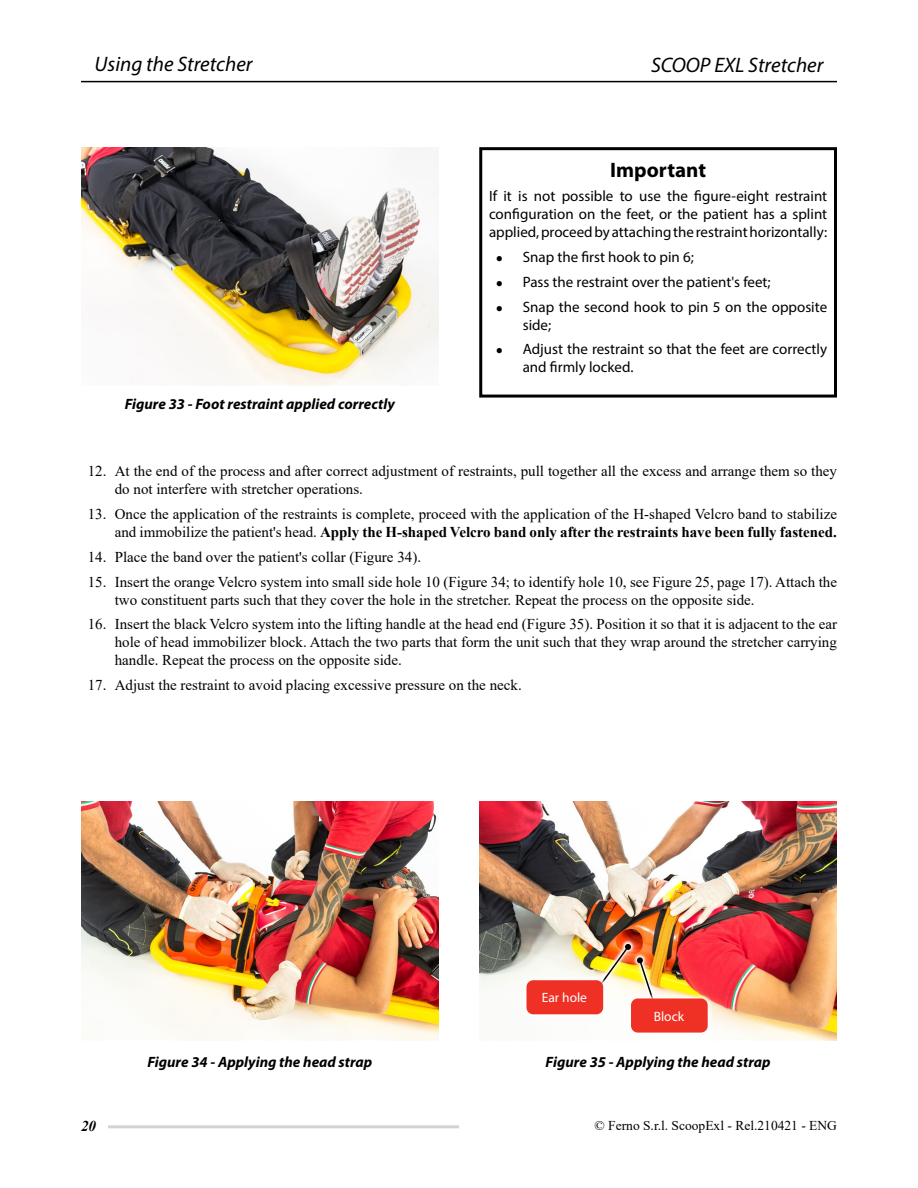
<style>
.page{position:relative;width:918px;height:1188px;background:#fff}
.page>*{position:absolute;margin:0;border:0;box-sizing:border-box;transform-origin:0 0}
.t1{font:italic 21px "Myriad Pro";color:#000}
.t2{font:700 21px "Myriad Pro";color:#000}
.t3{font:15px/18px "Times New Roman";color:#000}
.t4{font:15px/18px "Myriad Pro";color:#000}
.t5{font:italic 700 15px "Myriad Pro";color:#000}
.t6{font:italic 700 15px "Times New Roman";color:#000}
.t7{font:13.5px "Times New Roman";color:#000}
.t8{font:13.5px "Myriad Pro";color:#fff}
.s1{font-family:"Times New Roman";font-size:12px}
.s2{font-weight:700}
</style>
<div class="page">
<hr style="left:108px;top:1125px;width:351px;height:3px;background:#d1d3d4">
<hr style="left:81px;top:81px;width:756px;height:1px;background:#000">
<img style="left:81px;top:147px;width:358px;height:239px">
<div style="left:479px;top:147px;width:358px;height:251px;border:3px solid #000"></div>
<img style="left:81px;top:802px;width:358px;height:238px">
<img style="left:479px;top:802px;width:358px;height:238px">
<div style="left:522px;top:976px;width:86px;height:43px;background:#fff"></div>
<div style="left:526px;top:980px;width:77px;height:34px;background:#ee3124;border-radius:7px"></div>
<img style="left:576px;top:931px;width:121px;height:104px">
<div style="left:626px;top:994px;width:86px;height:43px;background:#fff;opacity:.75"></div>
<div style="left:631px;top:998px;width:77px;height:35px;background:#ee3124;border-radius:7px"></div>
<h1 class="t1" style="left:94px;top:51px;width:160px">Using the Stretcher</h1>
<h1 class="t1" style="left:651px;top:52px;width:174px">SCOOP EXL Stretcher</h1>
<p class="t5" style="left:125px;top:395px;width:272px">Figure 33 - Foot restraint applied correctly</p>
<h1 class="t2" style="left:610px;top:156px;width:97px">Important</h1>
<p class="t4" style="left:489px;top:187px;width:340px;text-align:justify">If it is not possible to use the figure-eight restraint configuration on the feet, or the patient has a splint applied, proceed by attaching the restraint horizontally:</p>
<p class="t4" style="left:496px;top:248px;width:200px"><span class="s1">●</span> Snap the first hook to pin 6;</p>
<p class="t4" style="left:496px;top:273px;width:276px"><span class="s1">●</span> Pass the restraint over the patient's feet;</p>
<p class="t4" style="left:523px;top:297px;width:306px;text-indent:-27px"><span class="s1">●</span> Snap the second hook to pin 5 on the opposite side;</p>
<p class="t4" style="left:523px;top:340px;width:306px;text-indent:-27px"><span class="s1">●</span> Adjust the restraint so that the feet are correctly and firmly locked.</p>
<p class="t3" style="left:115px;top:462px;width:724px;text-indent:-27px">12. At the end of the process and after correct adjustment of restraints, pull together all the excess and arrange them so they do not interfere with stretcher operations.</p>
<p class="t3" style="left:88px;top:505px;width:751px;text-align:right">13. Once the application of the restraints is complete, proceed with the application of the H-shaped Velcro band to stabilize and immobilize the patient's head. <span class="s2">Apply the H-shaped Velcro band only after the restraints have been fully fastened.</span></p>
<p class="t3" style="left:88px;top:547px;width:335px">14. Place the band over the patient's collar (Figure 34).</p>
<p class="t3" style="left:115px;top:572px;width:724px;text-indent:-27px">15. Insert the orange Velcro system into small side hole 10 (Figure 34; to identify hole 10, see Figure 25, page 17). Attach the two constituent parts such that they cover the hole in the stretcher. Repeat the process on the opposite side.</p>
<p class="t3" style="left:115px;top:615px;width:724px;text-align:justify;text-indent:-27px">16. Insert the black Velcro system into the lifting handle at the head end (Figure 35). Position it so that it is adjacent to the ear hole of head immobilizer block. Attach the two parts that form the unit such that they wrap around the stretcher carrying handle. Repeat the process on the opposite side.</p>
<p class="t3" style="left:88px;top:676px;width:436px">17. Adjust the restraint to avoid placing excessive pressure on the neck.</p>
<p class="t8" style="left:542px;top:989px;width:47px">Ear hole</p>
<p class="t8" style="left:654px;top:1008px;width:32px">Block</p>
<p class="t5" style="left:147px;top:1053px;width:226px">Figure 34 - Applying the head strap</p>
<p class="t5" style="left:546px;top:1053px;width:226px">Figure 35 - Applying the head strap</p>
<p class="t6" style="left:81px;top:1116px;width:16px">20</p>
<p class="t7" style="left:595px;top:1116px;width:244px">© Ferno S.r.l. ScoopExl - Rel.210421 - ENG</p>
</div>
